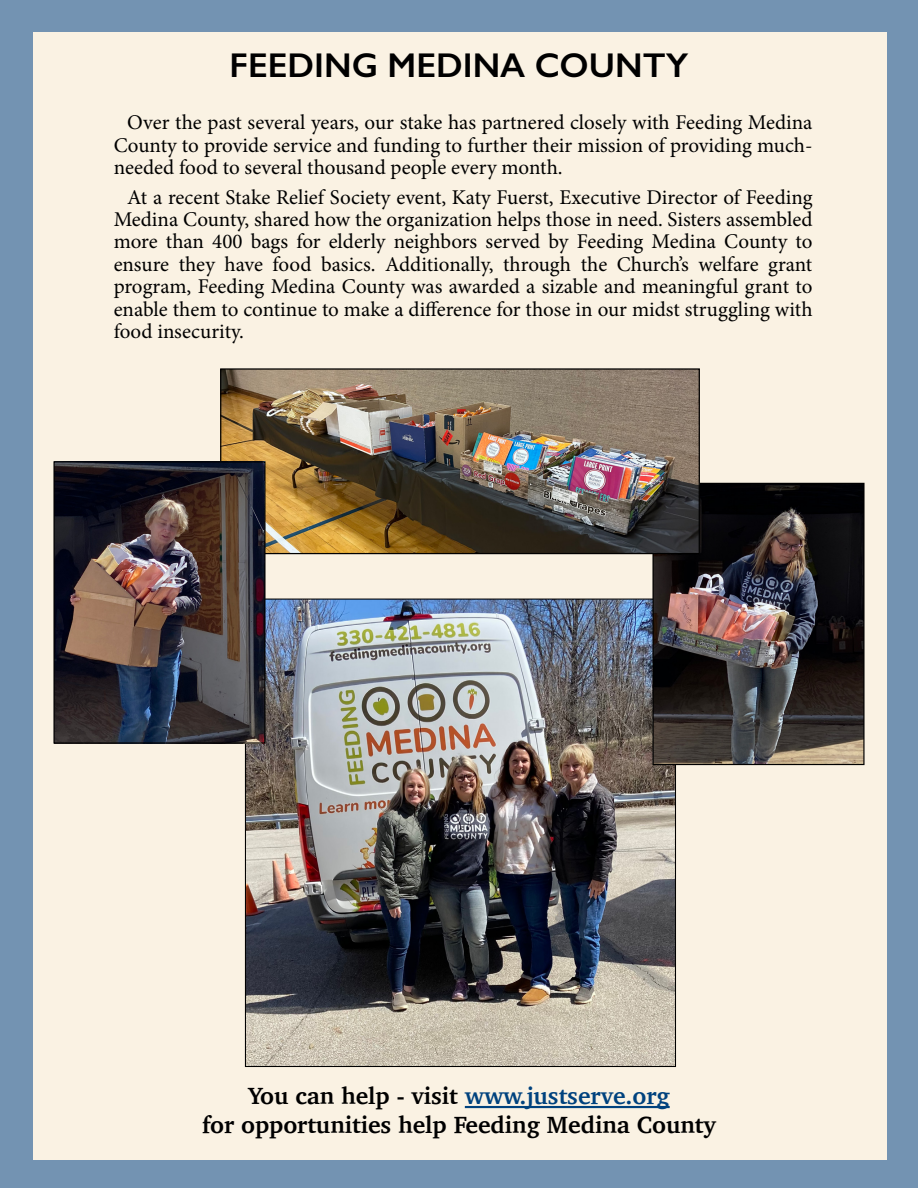
<style>
.page{position:relative;width:918px;height:1188px;background:#7393b2}
.page>*{position:absolute;margin:0;border:0;box-sizing:border-box;transform-origin:0 0}
.t1{font:600 34.5px "Gill Sans";color:#000}
.t2{font:700 24px/28.5px "Charter";color:#000;text-align:center}
.t3{font:21px/22.5px "Minion Pro";color:#000;text-align:justify}
.s1{color:#00427e}
</style>
<div class="page">
<div style="left:33px;top:32px;width:854px;height:1128px;background:#faf2e3"></div>
<img style="left:247px;top:601px;width:427px;height:464px">
<img style="left:654px;top:485px;width:209px;height:278px">
<div style="left:652px;top:483px;width:213px;height:282px;border:1px solid #000"></div>
<img style="left:222px;top:370px;width:476px;height:182px">
<div style="left:220px;top:368px;width:480px;height:186px;border:1px solid #000"></div>
<img style="left:55px;top:463px;width:209px;height:279px">
<div style="left:53px;top:461px;width:213px;height:283px;border:1px solid #000"></div>
<hr style="left:465px;top:1106px;width:205px;height:2px;background:#00427e">
<h1 class="t1" style="left:230px;top:45px;width:460px">FEEDING MEDINA COUNTY</h1>
<p class="t3" style="left:114px;top:111px;width:700px;text-indent:14px">Over the past several years, our stake has partnered closely with Feeding Medina County to provide service and funding to further their mission of providing much&shy;needed food to several thousand people every month.</p>
<p class="t3" style="left:114px;top:186px;width:700px;text-indent:14px">At a recent Stake Relief Society event, Katy Fuerst, Executive Director of Feeding Medina County, shared how the organization helps those in need. Sisters assembled more than 400 bags for elderly neighbors served by Feeding Medina County to ensure they have food basics. Additionally, through the Church’s welfare grant program, Feeding Medina County was awarded a sizable and meaningful grant to enable them to continue to make a difference for those in our midst struggling with food insecurity.</p>
<p class="t2" style="left:202px;top:1082px;width:515px">You can help - visit <span class="s1">www.justserve.org<br></span>for opportunities help Feeding Medina County</p>
</div>
